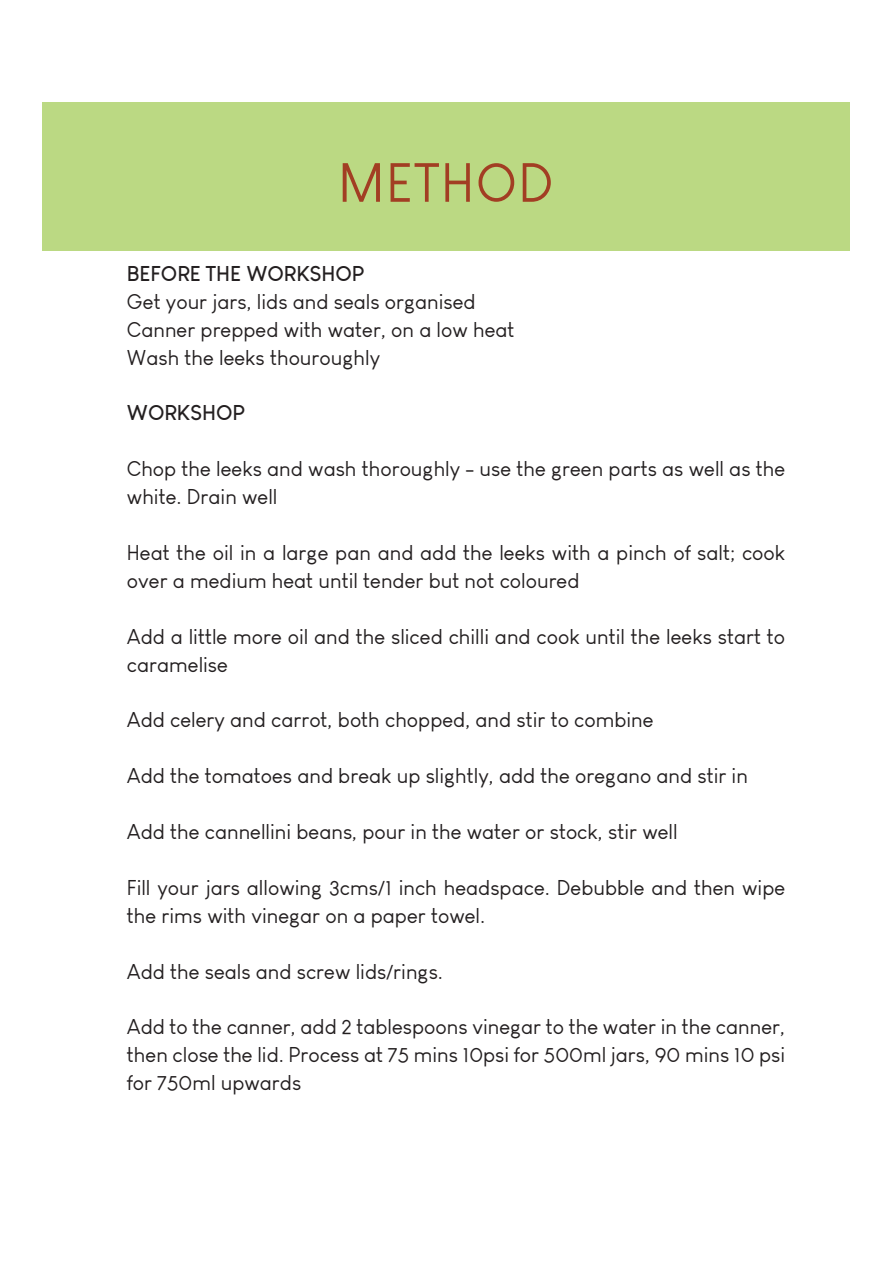
<style>
.page{position:relative;width:893px;height:1263px;background:#fff}
.page>*{position:absolute;margin:0;border:0;box-sizing:border-box;transform-origin:0 0}
.t1{font:54px "Louis George Cafe";letter-spacing:.03em;color:#a23e23}
.t2{font:21px/27.9px "Louis George Cafe";color:#231f20}
.t3{font:700 21px "Louis George Cafe";color:#231f20}
</style>
<div class="page">
<div style="left:43px;top:102px;width:807px;height:149px;background:#bbd983"></div>
<h1 class="t1" style="left:338px;top:162px;width:217px">METHOD</h1>
<p class="t3" style="left:127px;top:266px;width:239px">BEFORE THE WORKSHOP</p>
<p class="t2" style="left:127px;top:289px;width:389px">Get your jars, lids and seals organised<br>Canner prepped with water, on a low heat<br>Wash the leeks thouroughly</p>
<p class="t3" style="left:127px;top:405px;width:120px">WORKSHOP</p>
<p class="t2" style="left:127px;top:457px;width:660px">Chop the leeks and wash thoroughly - use the green parts as well as the white. Drain well</p>
<p class="t2" style="left:127px;top:541px;width:660px">Heat the oil in a large pan and add the leeks with a pinch of salt; cook over a medium heat until tender but not coloured</p>
<p class="t2" style="left:127px;top:624px;width:660px">Add a little more oil and the sliced chilli and cook until the leeks start to caramelise</p>
<p class="t2" style="left:127px;top:708px;width:528px">Add celery and carrot, both chopped, and stir to combine</p>
<p class="t2" style="left:127px;top:764px;width:622px">Add the tomatoes and break up slightly, add the oregano and stir in</p>
<p class="t2" style="left:127px;top:820px;width:552px">Add the cannellini beans, pour in the water or stock, stir well</p>
<p class="t2" style="left:127px;top:875px;width:660px">Fill your jars allowing 3cms/1 inch headspace. Debubble and then wipe the rims with vinegar on a paper towel.</p>
<p class="t2" style="left:127px;top:959px;width:318px">Add the seals and screw lids/rings.</p>
<p class="t2" style="left:127px;top:1015px;width:660px;text-align:justify">Add to the canner, add 2 tablespoons vinegar to the water in the canner, then close the lid. Process at 75 mins 10psi for 500ml jars, 90 mins 10 psi for 750ml upwards</p>
</div>
